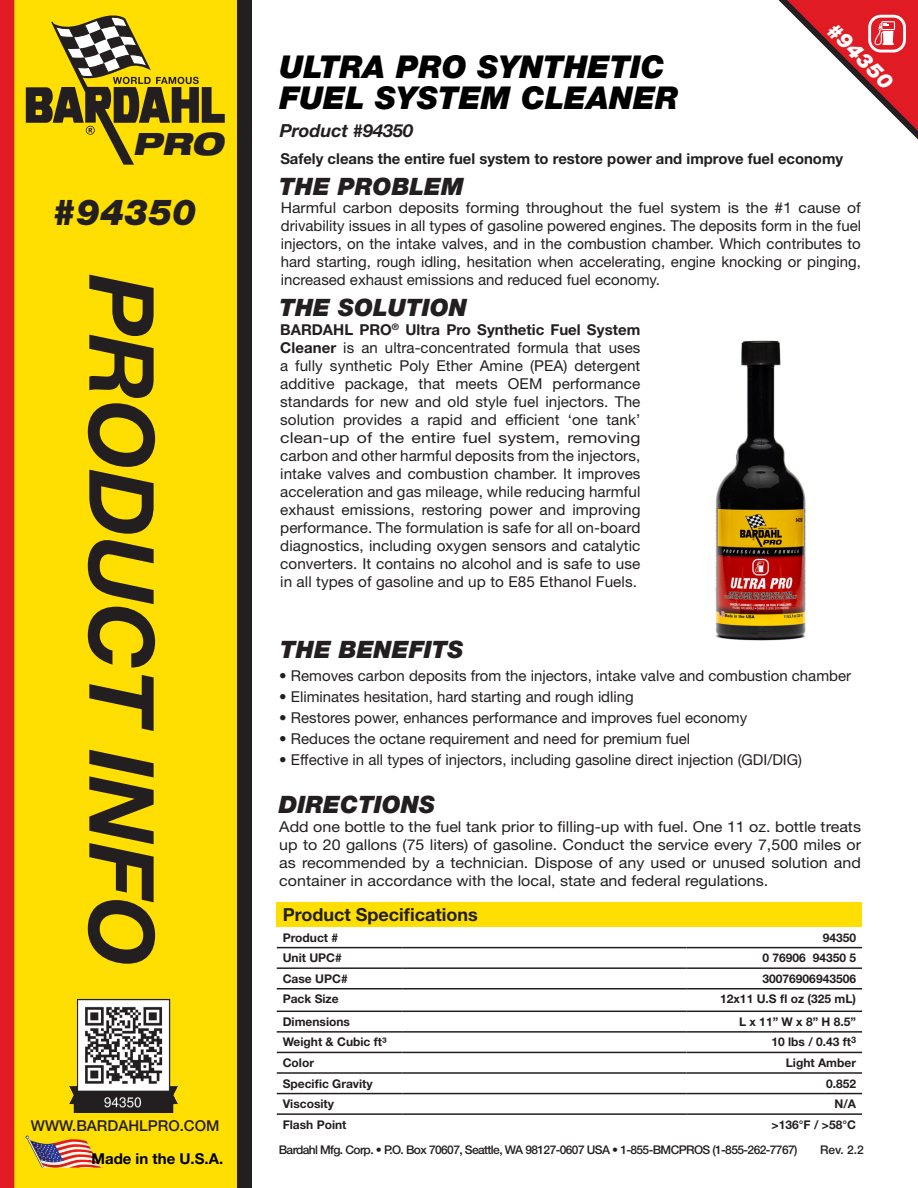
<style>
.page{position:relative;width:918px;height:1188px;background:#fff}
.page>*{position:absolute;margin:0;border:0;box-sizing:border-box;transform-origin:0 0}
.t1{font:italic 700 90px "Helvetica Neue LT Std";letter-spacing:-.005em;color:#231f20}
.t2{font:italic 900 36px "Helvetica Neue LT Std";color:#231f20}
.t3{font:italic 900 31.5px "Helvetica Neue LT Std";color:#000}
.t4{font:italic 900 expanded 30.9px "Helvetica Neue LT Std";color:#231f20}
.t5{font:italic 900 24px "Helvetica Neue LT Std";color:#231f20}
.t6{font:italic 900 21px "Helvetica Neue LT Std";color:#fff}
.t7{font:700 18px "Helvetica Neue LT Std";color:#231f20}
.t8{font:italic 700 18px "Helvetica Neue LT Std";color:#231f20}
.t9{font:15px/18px "Helvetica Neue LT Std";color:#231f20;text-align:justify}
.t10{font:15px/18px "Helvetica Neue LT Std";color:#231f20;text-align:justify;scale:1.05 1}
.t11{font:15px/18px "Helvetica Neue LT Std";color:#231f20;text-align:justify;scale:1.07 1}
.t12{font:700 15px "Helvetica Neue LT Std";color:#231f20}
.t13{font:500 15px "Helvetica Neue LT Std";color:#231f20}
.t14{font:700 15px "Helvetica Neue LT Std";color:#000}
.t15{font:700 12px "Helvetica Neue LT Std";color:#231f20}
.t16{font:500 12px "Helvetica Neue LT Std";letter-spacing:-.05em;color:#231f20}
.s1{font-weight:700}
.s2{font-weight:500}
</style>
<div class="page">
<div style="left:0;top:0;width:238px;height:1188px;background:#ffdf01"></div>
<div style="left:237px;top:0;width:15px;height:1188px;background:#231f20"></div>
<div style="left:0;top:0;width:14px;height:1188px;background:#e11b23"></div>
<svg style="left:778px;top:0;width:140px;height:140px"></svg>
<img style="left:26px;top:1136px;width:75px;height:32px">
<img style="left:70px;top:998px;width:108px;height:114px">
<div style="left:277px;top:902px;width:585px;height:25px;background:#ffdf01"></div>
<hr style="left:277px;top:947px;width:126px;height:1px;background:#231f20">
<hr style="left:403px;top:947px;width:283px;height:1px;background:#231f20">
<hr style="left:686px;top:947px;width:176px;height:1px;background:#231f20">
<hr style="left:277px;top:967px;width:126px;height:2px;background:#231f20">
<hr style="left:403px;top:967px;width:283px;height:2px;background:#231f20">
<hr style="left:686px;top:967px;width:176px;height:2px;background:#231f20">
<hr style="left:277px;top:988px;width:126px;height:2px;background:#231f20">
<hr style="left:403px;top:988px;width:283px;height:2px;background:#231f20">
<hr style="left:686px;top:988px;width:176px;height:2px;background:#231f20">
<hr style="left:277px;top:1011px;width:126px;height:1px;background:#231f20">
<hr style="left:403px;top:1011px;width:283px;height:1px;background:#231f20">
<hr style="left:686px;top:1011px;width:176px;height:1px;background:#231f20">
<hr style="left:277px;top:1031px;width:126px;height:2px;background:#231f20">
<hr style="left:403px;top:1031px;width:283px;height:2px;background:#231f20">
<hr style="left:686px;top:1031px;width:176px;height:2px;background:#231f20">
<hr style="left:277px;top:1052px;width:126px;height:1px;background:#231f20">
<hr style="left:403px;top:1052px;width:283px;height:1px;background:#231f20">
<hr style="left:686px;top:1052px;width:176px;height:1px;background:#231f20">
<hr style="left:277px;top:1072px;width:126px;height:2px;background:#231f20">
<hr style="left:403px;top:1072px;width:283px;height:2px;background:#231f20">
<hr style="left:686px;top:1072px;width:176px;height:2px;background:#231f20">
<hr style="left:277px;top:1093px;width:126px;height:1px;background:#231f20">
<hr style="left:403px;top:1093px;width:283px;height:1px;background:#231f20">
<hr style="left:686px;top:1093px;width:176px;height:1px;background:#231f20">
<hr style="left:277px;top:1113px;width:126px;height:2px;background:#231f20">
<hr style="left:403px;top:1113px;width:283px;height:2px;background:#231f20">
<hr style="left:686px;top:1113px;width:176px;height:2px;background:#231f20">
<img style="left:715px;top:340px;width:91px;height:301px">
<svg style="left:26px;top:15px;width:199px;height:150px"></svg>
<p class="t4" style="left:132px;top:123px;width:92px">PRO</p>
<p class="t2" style="left:52px;top:190px;width:146px">#94350</p>
<p class="t1" style="left:177px;top:275px;width:693px;rotate:90deg">PRODUCT INFO</p>
<p class="t13" style="left:31px;top:1116px;width:190px">WWW.BARDAHLPRO.COM</p>
<p class="t14" style="left:92px;top:1150px;width:133px">Made in the U.S.A.</p>
<p class="t3" style="left:280px;top:47px;width:387px">ULTRA PRO SYNTHETIC</p>
<p class="t3" style="left:280px;top:78px;width:401px">FUEL SYSTEM CLEANER</p>
<p class="t8" style="left:280px;top:120px;width:135px">Product #94350</p>
<p class="t6" style="left:840px;top:17px;width:86px;rotate:45deg">#94350</p>
<p class="t12" style="left:280px;top:149px;width:564px">Safely cleans the entire fuel system to restore power and improve fuel economy</p>
<p class="t5" style="left:279px;top:171px;width:186px">THE PROBLEM</p>
<p class="t10" style="left:281px;top:199px;width:554px">Harmful carbon deposits forming throughout the fuel system is the #1 cause of drivability issues in all types of gasoline powered engines. The deposits form in the fuel injectors, on the intake valves, and in the combustion chamber. Which contributes to hard starting, rough idling, hesitation when accelerating, engine knocking or pinging, increased exhaust emissions and reduced fuel economy.</p>
<p class="t5" style="left:280px;top:292px;width:189px">THE SOLUTION</p>
<p class="t9" style="left:280px;top:320px;width:362px"><span class="s1">BARDAHL PRO</span><sup>®</sup> <span class="s1">Ultra Pro Synthetic Fuel System Cleaner</span> is an ultra-concentrated formula that uses a fully synthetic Poly Ether Amine (PEA) detergent additive package, that meets OEM performance standards for new and old style fuel injectors. The solution provides a rapid and efficient ‘one tank’ clean-up of the entire fuel system, removing carbon and other harmful deposits from the injectors, intake valves and combustion chamber. It improves acceleration and gas mileage, while reducing harmful exhaust emissions, restoring power and improving performance. The formulation is safe for all on-board diagnostics, including oxygen sensors and catalytic converters. It contains no alcohol and is safe to use in all types of gasoline and up to E85 Ethanol Fuels.</p>
<p class="t5" style="left:280px;top:635px;width:185px">THE BENEFITS</p>
<p class="t9" style="left:279px;top:666px;width:573px"><span class="s2">•</span> Removes carbon deposits from the injectors, intake valve and combustion chamber</p>
<p class="t9" style="left:279px;top:687px;width:356px"><span class="s2">•</span> Eliminates hesitation, hard starting and rough idling</p>
<p class="t9" style="left:279px;top:708px;width:469px"><span class="s2">•</span> Restores power, enhances performance and improves fuel economy</p>
<p class="t9" style="left:279px;top:729px;width:412px"><span class="s2">•</span> Reduces the octane requirement and need for premium fuel</p>
<p class="t9" style="left:279px;top:750px;width:524px"><span class="s2">•</span> Effective in all types of injectors, including gasoline direct injection (GDI/DIG)</p>
<p class="t5" style="left:279px;top:789px;width:158px">DIRECTIONS</p>
<p class="t11" style="left:279px;top:818px;width:545px">Add one bottle to the fuel tank prior to filling-up with fuel. One 11 oz. bottle treats up to 20 gallons (75 liters) of gasoline. Conduct the service every 7,500 miles or as recommended by a technician. Dispose of any used or unused solution and container in accordance with the local, state and federal regulations.</p>
<p class="t7" style="left:283px;top:904px;width:196px">Product Specifications</p>
<p class="t15" style="left:283px;top:930px;width:57px">Product #</p>
<p class="t15" style="left:823px;top:930px;width:35px">94350</p>
<p class="t15" style="left:283px;top:950px;width:61px">Unit UPC#</p>
<p class="t15" style="left:763px;top:950px;width:95px">0 76906 94350 5</p>
<p class="t15" style="left:283px;top:971px;width:66px">Case UPC#</p>
<p class="t15" style="left:763px;top:971px;width:95px">30076906943506</p>
<p class="t15" style="left:283px;top:992px;width:58px">Pack Size</p>
<p class="t15" style="left:720px;top:992px;width:137px">12x11 U.S fl oz (325 mL)</p>
<p class="t15" style="left:283px;top:1014px;width:69px">Dimensions</p>
<p class="t15" style="left:739px;top:1014px;width:118px">L x 11” W x 8” H 8.5”</p>
<p class="t15" style="left:283px;top:1035px;width:106px">Weight &amp; Cubic ft³</p>
<p class="t15" style="left:771px;top:1035px;width:86px">10 lbs / 0.43 ft<sup>3</sup></p>
<p class="t15" style="left:283px;top:1055px;width:33px">Color</p>
<p class="t15" style="left:786px;top:1055px;width:72px">Light Amber</p>
<p class="t15" style="left:283px;top:1076px;width:91px">Specific Gravity</p>
<p class="t15" style="left:826px;top:1076px;width:32px">0.852</p>
<p class="t15" style="left:283px;top:1096px;width:53px">Viscosity</p>
<p class="t15" style="left:834px;top:1096px;width:23px">N/A</p>
<p class="t15" style="left:283px;top:1117px;width:65px">Flash Point</p>
<p class="t15" style="left:772px;top:1117px;width:86px">&gt;136°F / &gt;58°C</p>
<p class="t16" style="left:279px;top:1143px;width:520px">Bardahl Mfg. Corp. • P.O. Box 70607, Seattle, WA 98127-0607 USA • 1-855-BMCPROS (1-855-262-7767)</p>
<p class="t16" style="left:820px;top:1143px;width:45px">Rev. 2.2</p>
</div>
